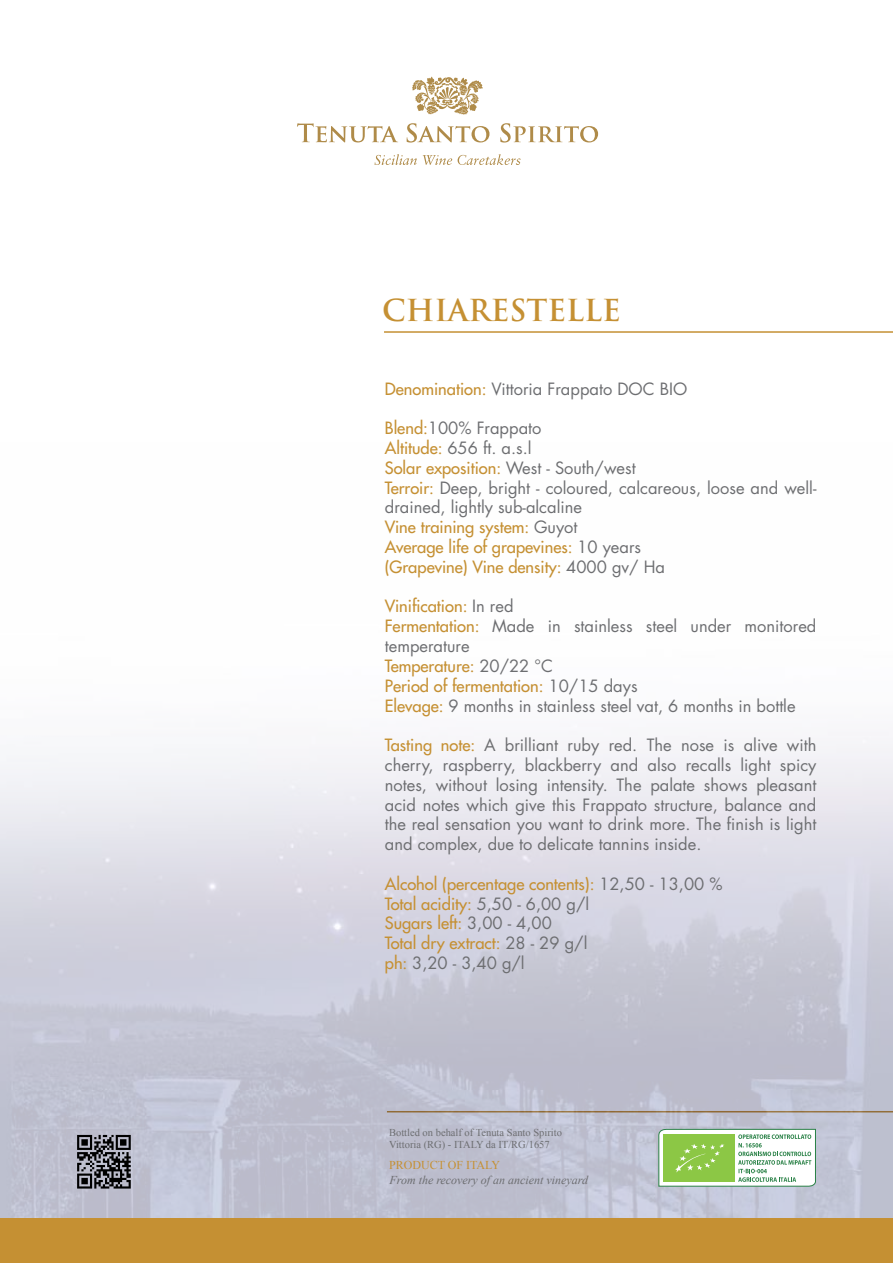
<style>
.page{position:relative;width:893px;height:1263px;background:#fff}
.page>*{position:absolute;margin:0;border:0;box-sizing:border-box;transform-origin:0 0}
.t1{font:700 29.55px "Trajan Pro";color:#c59033}
.t2{font:16.5px/19.8px "Futura";color:#6d6e71}
.t3{font:16.5px/19.8px "Futura";color:#c59033}
.t4{font:italic 12px "Times New Roman";color:#6d6e71}
.t5{font:12px "Times New Roman";color:#c59033}
.t6{font:10.5px/12px "Times New Roman";color:#6d6e71}
.s1{color:#c59033}
.s2{color:#6d6e71}
</style>
<div class="page">
<img style="left:0;top:738px;width:893px;height:480px">
<svg style="left:374px;top:154px;width:43px;height:11px"></svg>
<svg style="left:423px;top:155px;width:29px;height:10px"></svg>
<svg style="left:458px;top:154px;width:62px;height:11px"></svg>
<svg style="left:412px;top:77px;width:71px;height:38px"></svg>
<svg style="left:297px;top:123px;width:101px;height:19px"></svg>
<svg style="left:407px;top:123px;width:82px;height:20px"></svg>
<svg style="left:500px;top:123px;width:98px;height:20px"></svg>
<div style="left:0;top:1218px;width:893px;height:45px;background:#c59033"></div>
<hr style="left:384px;top:331px;width:509px;height:2px;background:#c59033">
<svg style="left:658px;top:1129px;width:158px;height:58px"></svg>
<svg style="left:77px;top:1135px;width:54px;height:53px;background:#585960"></svg>
<h1 class="t1" style="left:382px;top:291px;width:240px">CHIARESTELLE</h1>
<p class="t2" style="left:385px;top:379px;width:304px"><span class="s1">Denomination:</span> Vittoria Frappato DOC BIO</p>
<p class="t2" style="left:385px;top:418px;width:433px"><span class="s1">Blend:</span>100% Frappato<br><span class="s1">Altitude:</span> 656 ft. a.s.l<br><span class="s1">Solar exposition:</span> West - South/west<br><span class="s1">Terroir:</span> Deep, bright - coloured, calcareous, loose and well&shy;drained, lightly sub-alcaline<br><span class="s1">Vine training system:</span> Guyot<br><span class="s1">Average life of grapevines:</span> 10 years<br><span class="s1">(Grapevine) Vine density:</span> 4000 gv/ Ha</p>
<p class="t2" style="left:385px;top:597px;width:433px"><span class="s1">Vinification:</span> In red<br><span class="s1">Fermentation:</span> Made in stainless steel under monitored temperature<br><span class="s1">Temperature:</span> 20/22 °C<br><span class="s1">Period of fermentation:</span> 10/15 days<br><span class="s1">Elevage:</span> 9 months in stainless steel vat, 6 months in bottle</p>
<p class="t2" style="left:385px;top:735px;width:433px;text-align:justify"><span class="s1">Tasting note:</span> A brilliant ruby red. The nose is alive with cherry, raspberry, blackberry and also recalls light spicy notes, without losing intensity. The palate shows pleasant acid notes which give this Frappato structure, balance and the real sensation you want to drink more. The finish is light and complex, due to delicate tannins inside.</p>
<p class="t3" style="left:385px;top:874px;width:339px">Alcohol (percentage contents): <span class="s2">12,50 - 13,00 %<br></span>Total acidity: <span class="s2">5,50 - 6,00 g/l<br></span>Sugars left: <span class="s2">3,00 - 4,00<br></span>Total dry extract: <span class="s2">28 - 29 g/l<br></span>ph: <span class="s2">3,20 - 3,40 g/l</span></p>
<p class="t6" style="left:389px;top:1127px;width:174px">Bottled on behalf of Tenuta Santo Spirito<br>Vittoria (RG) - ITALY da IT/RG/1657</p>
<p class="t5" style="left:389px;top:1157px;width:112px">PRODUCT OF ITALY</p>
<p class="t4" style="left:389px;top:1172px;width:200px">From the recovery of an ancient vineyard</p>
</div>
